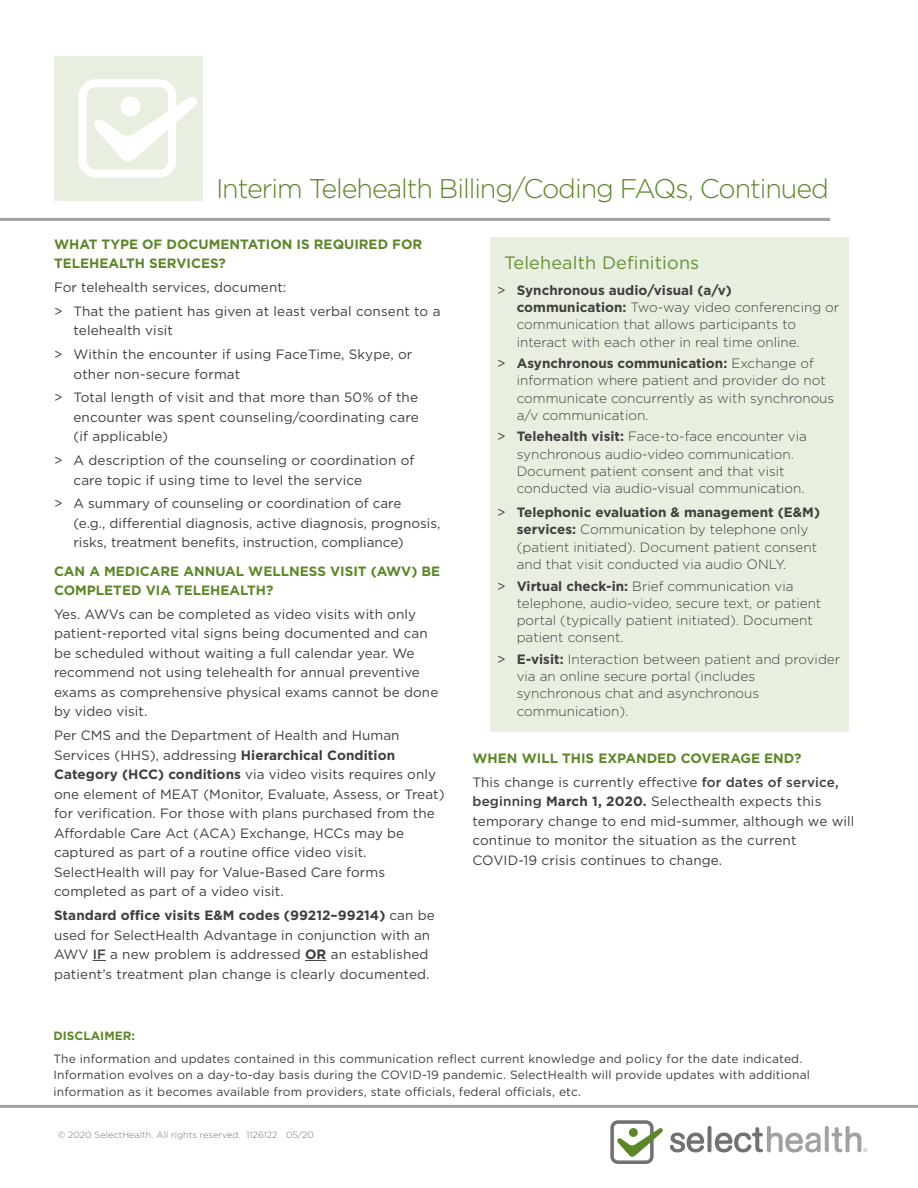
<style>
.page{position:relative;width:918px;height:1188px;background:#fff}
.page>*{position:absolute;margin:0;border:0;box-sizing:border-box;transform-origin:0 0}
._2016_Headline__Lg_G{font:300 27px "Gotham";letter-spacing:-.04em;color:#5c8727}
._2016_Body_Copy__Arr{font:18px "Gotham";letter-spacing:.01em;color:#698f34}
._2016_Body_Copy__Arr-2{font:13.5px/19.5px "Gotham";letter-spacing:.005em;color:#3e3e3f}
.t1{font:300 13.5px/17.2px "Gotham";color:#3e3e3f}
._2016_Body_Copy__Got{font:13.5px/19.5px "Gotham";letter-spacing:.01em;color:#3e3e3f}
._2016_Body_Copy__Got-2{font:700 13.5px/19.5px "Gotham";color:#5c8727}
._2016_Body_Copy__Arr-3{font:700 13.5px/19.5px "Gotham";color:#5c8727}
._2016_Body_Copy__Got-3{font:12px/16.5px "Gotham";letter-spacing:.015em;color:#3e3e3f}
._2016_Subhead__Gotha{font:700 12px "Gotham";color:#5c8727}
.t2{font:300 9px "Gotham";letter-spacing:.01em;color:#717074}
.s1{font-weight:700}
.s2{font-weight:500}
.s3{font-weight:400}
</style>
<div class="page">
<div style="left:54px;top:56px;width:148px;height:145px;background:#e9efe0"></div>
<svg style="left:79px;top:79px;width:118px;height:99px"></svg>
<hr style="left:0;top:218px;width:830px;height:3px;background:#a1a1a5">
<svg style="left:93px;top:960px;width:13px;height:1px"></svg>
<svg style="left:305px;top:960px;width:22px;height:1px"></svg>
<div style="left:490px;top:238px;width:359px;height:494px;background:#e9efe0"></div>
<hr style="left:0;top:1105px;width:918px;height:3px;background:#a1a1a5">
<svg style="left:610px;top:1120px;width:53px;height:44px"></svg>
<svg style="left:670px;top:1133px;width:34px;height:19px"></svg>
<svg style="left:707px;top:1126px;width:4px;height:26px"></svg>
<svg style="left:825px;top:1126px;width:4px;height:26px"></svg>
<svg style="left:715px;top:1126px;width:106px;height:27px"></svg>
<svg style="left:831px;top:1126px;width:36px;height:26px"></svg>
<p class="_2016_Headline__Lg_G" style="left:216px;top:171px;width:614px">Interim Telehealth Billing/Coding FAQs, Continued</p>
<p class="_2016_Body_Copy__Arr-3" style="left:54px;top:234px;width:370px">WHAT TYPE OF DOCUMENTATION IS REQUIRED FOR<br>TELEHEALTH SERVICES?</p>
<p class="_2016_Body_Copy__Arr-2" style="left:54px;top:277px;width:234px">For telehealth services, document:</p>
<p class="_2016_Body_Copy__Arr-2" style="left:74px;top:301px;width:369px;text-indent:-20px">&gt; That the patient has given at least verbal consent to a telehealth visit</p>
<p class="_2016_Body_Copy__Arr-2" style="left:74px;top:344px;width:340px;text-indent:-20px">&gt; Within the encounter if using FaceTime, Skype, or other non-secure format</p>
<p class="_2016_Body_Copy__Arr-2" style="left:74px;top:388px;width:347px;text-align:justify;text-indent:-20px">&gt; Total length of visit and that more than 50% of the encounter was spent counseling/coordinating care (if applicable)</p>
<p class="_2016_Body_Copy__Arr-2" style="left:74px;top:450px;width:343px;text-indent:-20px">&gt; A description of the counseling or coordination of care topic if using time to level the service</p>
<p class="_2016_Body_Copy__Arr-2" style="left:74px;top:494px;width:368px;text-indent:-20px">&gt; A summary of counseling or coordination of care<br>(e.g., differential diagnosis, active diagnosis, prognosis, risks, treatment benefits, instruction, compliance)</p>
<p class="_2016_Body_Copy__Got-2" style="left:54px;top:561px;width:388px">CAN A MEDICARE ANNUAL WELLNESS VISIT (AWV) BE<br>COMPLETED VIA TELEHEALTH?</p>
<p class="_2016_Body_Copy__Arr-2" style="left:54px;top:604px;width:386px">Yes. AWVs can be completed as video visits with only patient-reported vital signs being documented and can be scheduled without waiting a full calendar year. We recommend not using telehealth for annual preventive exams as comprehensive physical exams cannot be done by video visit.</p>
<p class="_2016_Body_Copy__Arr-2" style="left:54px;top:725px;width:392px">Per CMS and the Department of Health and Human Services (HHS), addressing <span class="s1">Hierarchical Condition Category (HCC) conditions</span> via video visits requires only one element of MEAT (Monitor, Evaluate, Assess, or Treat) for verification. For those with plans purchased from the Affordable Care Act (ACA) Exchange, HCCs may be captured as part of a routine office video visit.<br>SelectHealth will pay for Value-Based Care forms completed as part of a video visit.</p>
<p class="_2016_Body_Copy__Arr-2" style="left:54px;top:905px;width:382px"><span class="s1">Standard office visits E&amp;M codes (99212–99214)</span> can be used for SelectHealth Advantage in conjunction with an AWV <span class="s2">IF</span> a new problem is addressed <span class="s1">OR</span> an established patient’s treatment plan change is clearly documented.</p>
<p class="_2016_Body_Copy__Arr" style="left:504px;top:251px;width:197px">Telehealth Definitions</p>
<p class="t1" style="left:517px;top:281px;width:324px;text-indent:-20px"><span class="s3">&gt;</span> <span class="s1">Synchronous audio/visual (a/v) communication:</span> Two-way video conferencing or communication that allows participants to interact with each other in real time online.</p>
<p class="t1" style="left:517px;top:354px;width:319px;text-indent:-20px"><span class="s3">&gt;</span> <span class="s1">Asynchronous communication:</span> Exchange of information where patient and provider do not communicate concurrently as with synchronous a/v communication.</p>
<p class="t1" style="left:517px;top:428px;width:292px;text-indent:-20px"><span class="s3">&gt;</span> <span class="s1">Telehealth visit:</span> Face-to-face encounter via synchronous audio-video communication.<br>Document patient consent and that visit conducted via audio-visual communication.</p>
<p class="t1" style="left:517px;top:503px;width:305px;text-indent:-20px"><span class="s3">&gt;</span> <span class="s1">Telephonic evaluation &amp; management (E&amp;M) services:</span> Communication by telephone only (patient initiated). Document patient consent and that visit conducted via audio ONLY.</p>
<p class="t1" style="left:517px;top:577px;width:306px;text-indent:-20px"><span class="s3">&gt;</span> <span class="s1">Virtual check-in:</span> Brief communication via telephone, audio-video, secure text, or patient portal (typically patient initiated). Document patient consent.</p>
<p class="t1" style="left:517px;top:650px;width:325px;text-indent:-20px"><span class="s3">&gt;</span> <span class="s1">E-visit:</span> Interaction between patient and provider via an online secure portal (includes synchronous chat and asynchronous communication).</p>
<p class="_2016_Body_Copy__Got-2" style="left:472px;top:748px;width:330px">WHEN WILL THIS EXPANDED COVERAGE END?</p>
<p class="_2016_Body_Copy__Got" style="left:472px;top:772px;width:383px">This change is currently effective <span class="s2">for dates of service, beginning</span> <span class="s1">March 1, 2020.</span> Selecthealth expects this temporary change to end mid-summer, although we will continue to monitor the situation as the current COVID-19 crisis continues to change.</p>
<p class="_2016_Subhead__Gotha" style="left:53px;top:1027px;width:83px">DISCLAIMER:</p>
<p class="_2016_Body_Copy__Got-3" style="left:53px;top:1050px;width:758px">The information and updates contained in this communication reflect current knowledge and policy for the date indicated.<br>Information evolves on a day-to-day basis during the COVID-19 pandemic. SelectHealth will provide updates with additional information as it becomes available from providers, state officials, federal officials, etc.</p>
<p class="t2" style="left:58px;top:1129px;width:258px">© 2020 SelectHealth. All rights reserved. 1126122 05/20</p>
</div>
